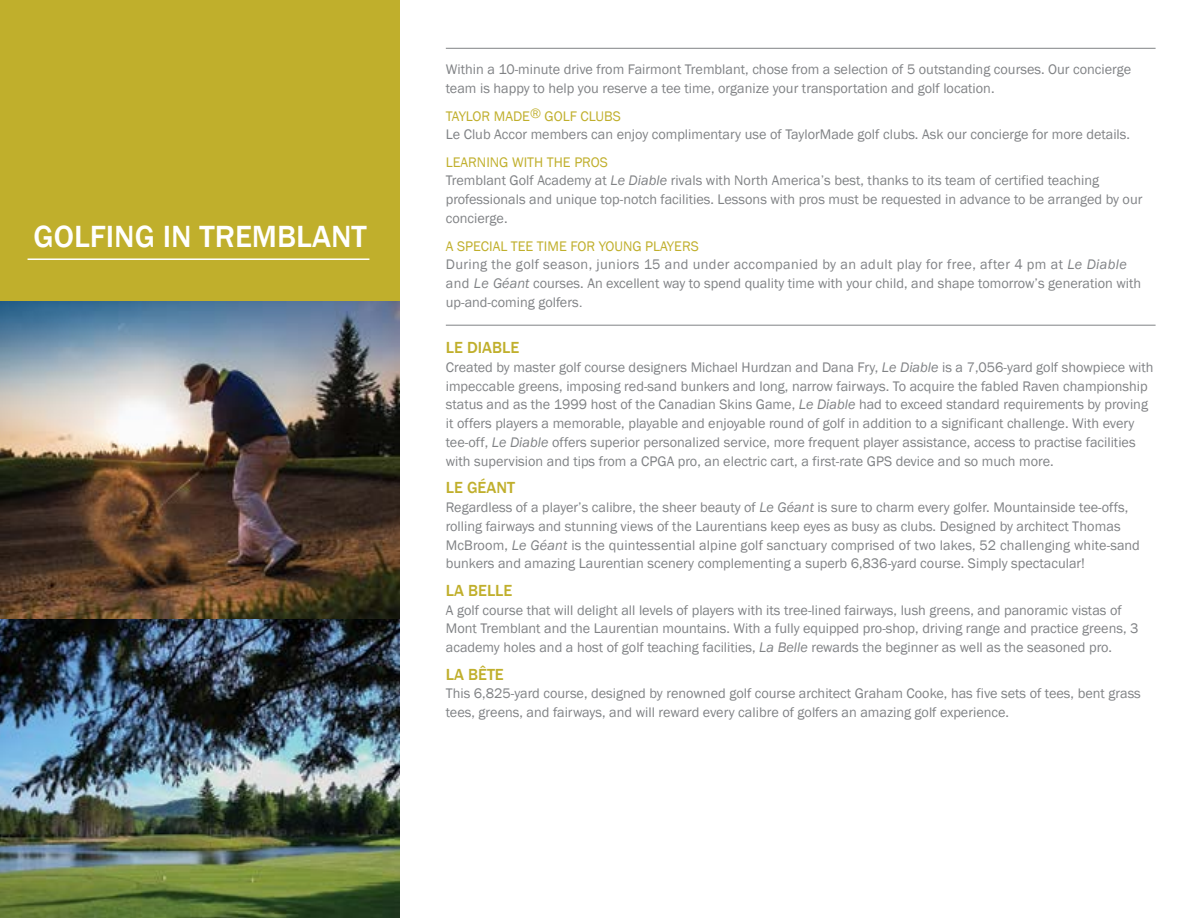
<style>
.page{position:relative;width:1188px;height:918px;background:#fff}
.page>*{position:absolute;margin:0;border:0;box-sizing:border-box;transform-origin:0 0}
.t1{font:500 31.5px "Franklin Gothic";color:#fff}
.t2{font:500 16.5px "Franklin Gothic";color:#c0af2c}
.t3{font:14.25px/18.8px "Franklin Gothic";color:#808285}
.t4{font:14.25px "Franklin Gothic";color:#c0af2c}
.s1{color:#c0af2c}
.s2{font-style:italic}
.s3{font-family:"Arial"}
</style>
<div class="page">
<div style="left:0;top:0;width:400px;height:303px;background:#c0af2c"></div>
<hr style="left:446px;top:48px;width:710px;height:1px;background:#808285">
<hr style="left:446px;top:325px;width:710px;height:1px;background:#808285">
<img style="left:0;top:301px;width:400px;height:617px">
<hr style="left:28px;top:258px;width:341px;height:2px;background:#fff">
<h1 class="t1" style="left:34px;top:217px;width:335px">GOLFING IN TREMBLANT</h1>
<p class="t3" style="left:446px;top:60px;width:687px">Within a 10-minute drive from Fairmont Tremblant, chose from a selection of 5 outstanding courses. Our concierge team is happy to help you reserve a tee time, organize your transportation and golf location.</p>
<p class="t4" style="left:446px;top:107px;width:177px">TAYLOR MADE® GOLF CLUBS</p>
<p class="t3" style="left:446px;top:125px;width:686px">Le Club Accor members can enjoy complimentary use of TaylorMade golf clubs. Ask our concierge for more details.</p>
<p class="t3" style="left:446px;top:153px;width:698px"><span class="s1">LEARNING WITH THE PROS<br></span>Tremblant Golf Academy at <span class="s2">Le Diable</span> rivals with North America’s best, thanks to its team of certified teaching professionals and unique top-notch facilities. Lessons with pros must be requested in advance to be arranged by our concierge.</p>
<p class="t3" style="left:446px;top:237px;width:697px"><span class="s1">A SPECIAL TEE TIME FOR YOUNG PLAYERS<br></span>During the golf season, juniors 15 and under accompanied by an adult play for free, after 4 pm at <span class="s2">Le Diable </span>and <span class="s2">Le Géant</span> courses. An excellent way to spend quality time with your child, and shape tomorrow’s generation with up-and-coming golfers<span class="s3">.</span></p>
<p class="t2" style="left:446px;top:337px;width:75px">LE DIABLE</p>
<p class="t3" style="left:446px;top:358px;width:709px">Created by master golf course designers Michael Hurdzan and Dana Fry, <span class="s2">Le Diable</span> is a 7,056-yard golf showpiece with impeccable greens, imposing red-sand bunkers and long, narrow fairways. To acquire the fabled Raven championship status and as the 1999 host of the Canadian Skins Game, <span class="s2">Le Diable</span> had to exceed standard requirements by proving it offers players a memorable, playable and enjoyable round of golf in addition to a significant challenge. With every tee-off, <span class="s2">Le Diable</span> offers superior personalized service, more frequent player assistance, access to practise facilities with supervision and tips from a CPGA pro, an electric cart, a first-rate GPS device and so much more.</p>
<p class="t2" style="left:446px;top:478px;width:71px">LE GÉANT</p>
<p class="t3" style="left:446px;top:498px;width:696px">Regardless of a player’s calibre, the sheer beauty of <span class="s2">Le Géant</span> is sure to charm every golfer. Mountainside tee-offs, rolling fairways and stunning views of the Laurentians keep eyes as busy as clubs. Designed by architect Thomas McBroom, <span class="s2">Le Géant</span> is the quintessential alpine golf sanctuary comprised of two lakes, 52 challenging white-sand bunkers and amazing Laurentian scenery complementing a superb 6,836-yard course. Simply spectacular!</p>
<p class="t2" style="left:446px;top:580px;width:68px">LA BELLE</p>
<p class="t3" style="left:446px;top:601px;width:694px">A golf course that will delight all levels of players with its tree-lined fairways, lush greens, and panoramic vistas of<br>Mont Tremblant and the Laurentian mountains. With a fully equipped pro-shop, driving range and practice greens, 3 academy holes and a host of golf teaching facilities, <span class="s2">La Belle</span> rewards the beginner as well as the seasoned pro.</p>
<p class="t2" style="left:446px;top:664px;width:60px">LA BÊTE</p>
<p class="t3" style="left:446px;top:685px;width:697px">This 6,825-yard course, designed by renowned golf course architect Graham Cooke, has five sets of tees, bent grass tees, greens, and fairways, and will reward every calibre of golfers an amazing golf experience.</p>
</div>
